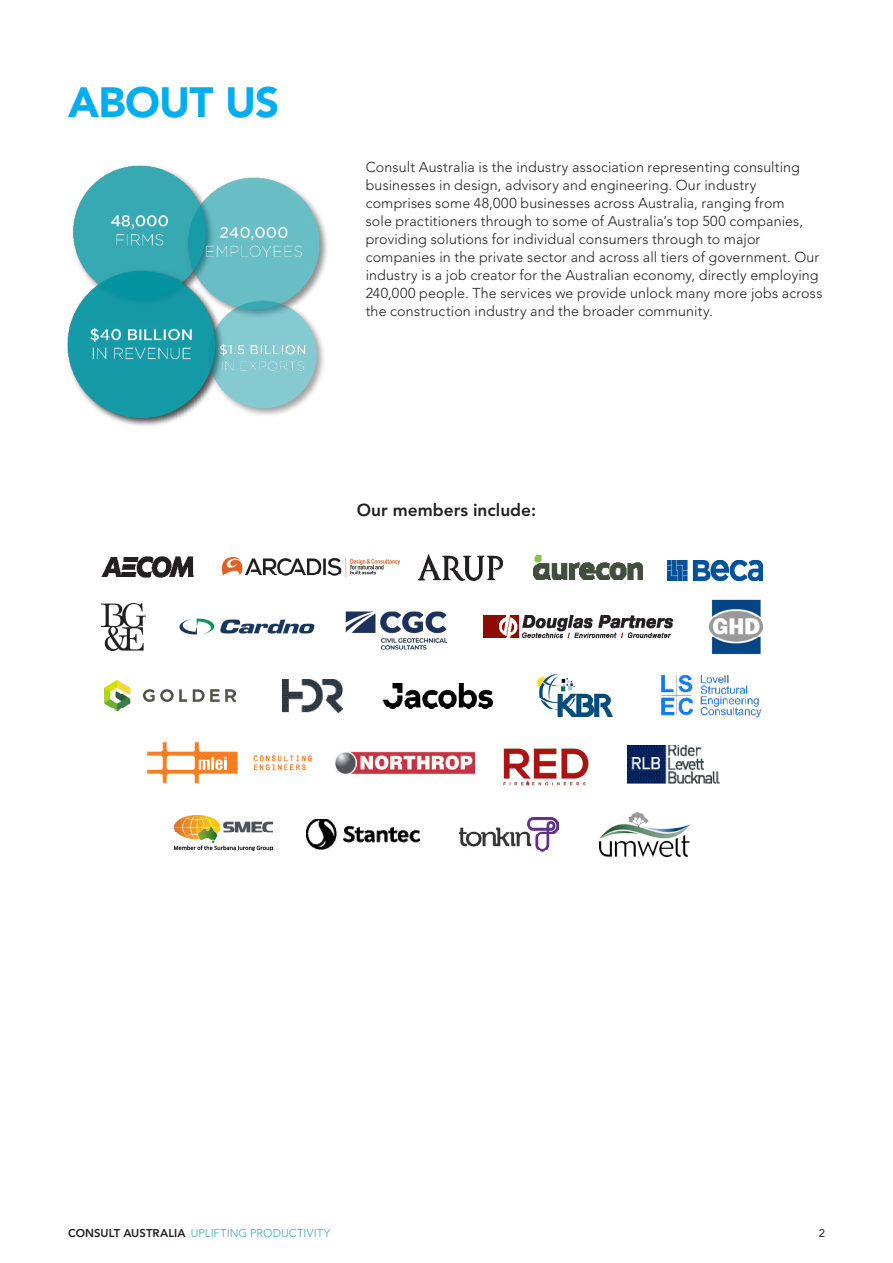
<style>
.page{position:relative;width:893px;height:1263px;background:#fff}
.page>*{position:absolute;margin:0;border:0;box-sizing:border-box;transform-origin:0 0}
.Heading_1{font:900 42px "Avenir LT Std";letter-spacing:-.02em;color:#00aeef}
.t1{font:800 17.25px "Avenir LT Std";color:#231f20}
.t2{font:300 14.25px/18px "Avenir LT Std";letter-spacing:.01em;color:#231f20}
.t3{font:11.25px "Avenir LT Std";letter-spacing:.005em;color:#4eafba}
.t4{font:11.25px "Avenir LT Std";color:#231f20}
.s1{font-weight:800;color:#231f20}
</style>
<div class="page">
<img style="left:418px;top:554px;width:85px;height:26px">
<img style="left:668px;top:561px;width:95px;height:19px">
<img style="left:534px;top:555px;width:109px;height:24px">
<img style="left:223px;top:558px;width:177px;height:18px">
<img style="left:101px;top:556px;width:93px;height:22px">
<img style="left:708px;top:599px;width:55px;height:56px">
<img style="left:483px;top:615px;width:189px;height:22px">
<img style="left:179px;top:618px;width:136px;height:17px">
<img style="left:101px;top:604px;width:45px;height:47px">
<img style="left:345px;top:611px;width:103px;height:39px">
<img style="left:175px;top:815px;width:98px;height:36px">
<img style="left:459px;top:818px;width:99px;height:34px">
<img style="left:306px;top:819px;width:114px;height:30px">
<img style="left:599px;top:812px;width:90px;height:44px">
<img style="left:335px;top:751px;width:140px;height:24px">
<img style="left:146px;top:742px;width:167px;height:42px">
<img style="left:627px;top:745px;width:92px;height:39px">
<img style="left:503px;top:748px;width:86px;height:38px">
<img style="left:104px;top:681px;width:132px;height:30px">
<img style="left:384px;top:683px;width:108px;height:26px">
<img style="left:536px;top:675px;width:76px;height:42px">
<img style="left:282px;top:680px;width:60px;height:33px">
<img style="left:661px;top:675px;width:100px;height:43px">
<img style="left:67px;top:165px;width:260px;height:261px">
<p class="Heading_1" style="left:68px;top:77px;width:213px">ABOUT US</p>
<p class="t2" style="left:366px;top:158px;width:458px">Consult Australia is the industry association representing consulting businesses in design, advisory and engineering. Our industry comprises some 48,000 businesses across Australia, ranging from<br>sole practitioners through to some of Australia’s top 500 companies, providing solutions for individual consumers through to major companies in the private sector and across all tiers of government. Our industry is a job creator for the Australian economy, directly employing 240,000 people. The services we provide unlock many more jobs across the construction industry and the broader community.</p>
<p class="t1" style="left:357px;top:499px;width:181px">Our members include:</p>
<p class="t3" style="left:68px;top:1227px;width:264px"><span class="s1">CONSULT AUSTRALIA</span> UPLIFTING PRODUCTIVITY</p>
<p class="t4" style="left:819px;top:1227px;width:8px">2</p>
</div>
